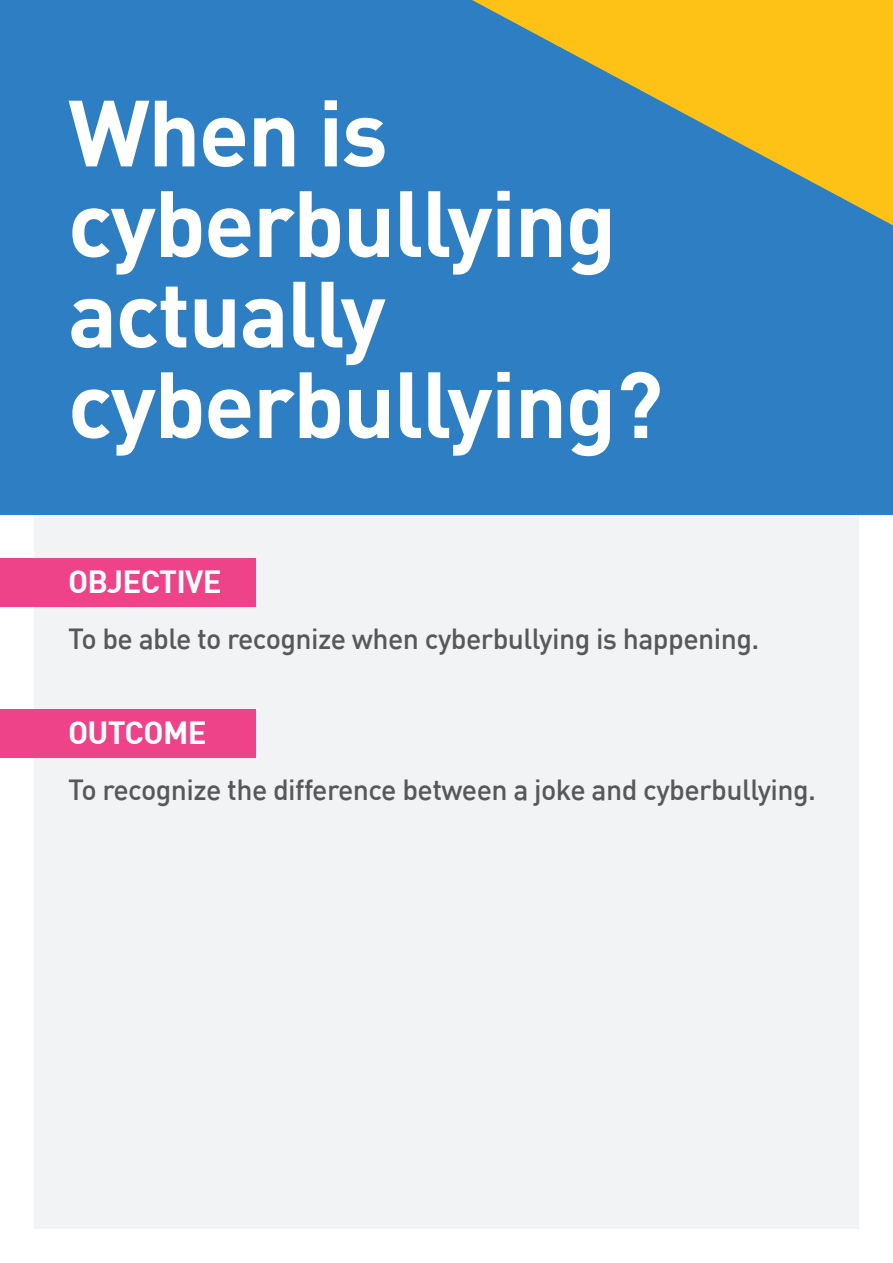
<style>
.page{position:relative;width:893px;height:1263px;background:#fff}
.page>*{position:absolute;margin:0;border:0;box-sizing:border-box;transform-origin:0 0}
.t1{font:700 92.25px/90.6px "DIN";letter-spacing:-.02em;color:#fff}
.t2{font:700 31.35px "DIN";letter-spacing:-.02em;color:#fff}
.t3{font:500 28.5px "DIN";letter-spacing:-.02em;color:#57585a}
</style>
<div class="page">
<div style="left:34px;top:34px;width:825px;height:1195px;background:#f2f3f4"></div>
<div style="left:0;top:0;width:893px;height:514px;background:#2d7ec2"></div>
<div style="left:0;top:558px;width:255px;height:49px;background:#ee4389"></div>
<svg style="left:472px;top:0;width:421px;height:225px"></svg>
<div style="left:0;top:710px;width:255px;height:48px;background:#ee4389"></div>
<p class="t1" style="left:68px;top:84px;width:550px">When is cyberbullying</p>
<p class="t1" style="left:68px;top:265px;width:597px">actually cyberbullying?</p>
<p class="t2" style="left:68px;top:561px;width:155px">OBJECTIVE</p>
<p class="t3" style="left:68px;top:621px;width:693px">To be able to recognize when cyberbullying is happening.</p>
<p class="t2" style="left:68px;top:713px;width:140px">OUTCOME</p>
<p class="t3" style="left:68px;top:771px;width:750px">To recognize the difference between a joke and cyberbullying.</p>
</div>
